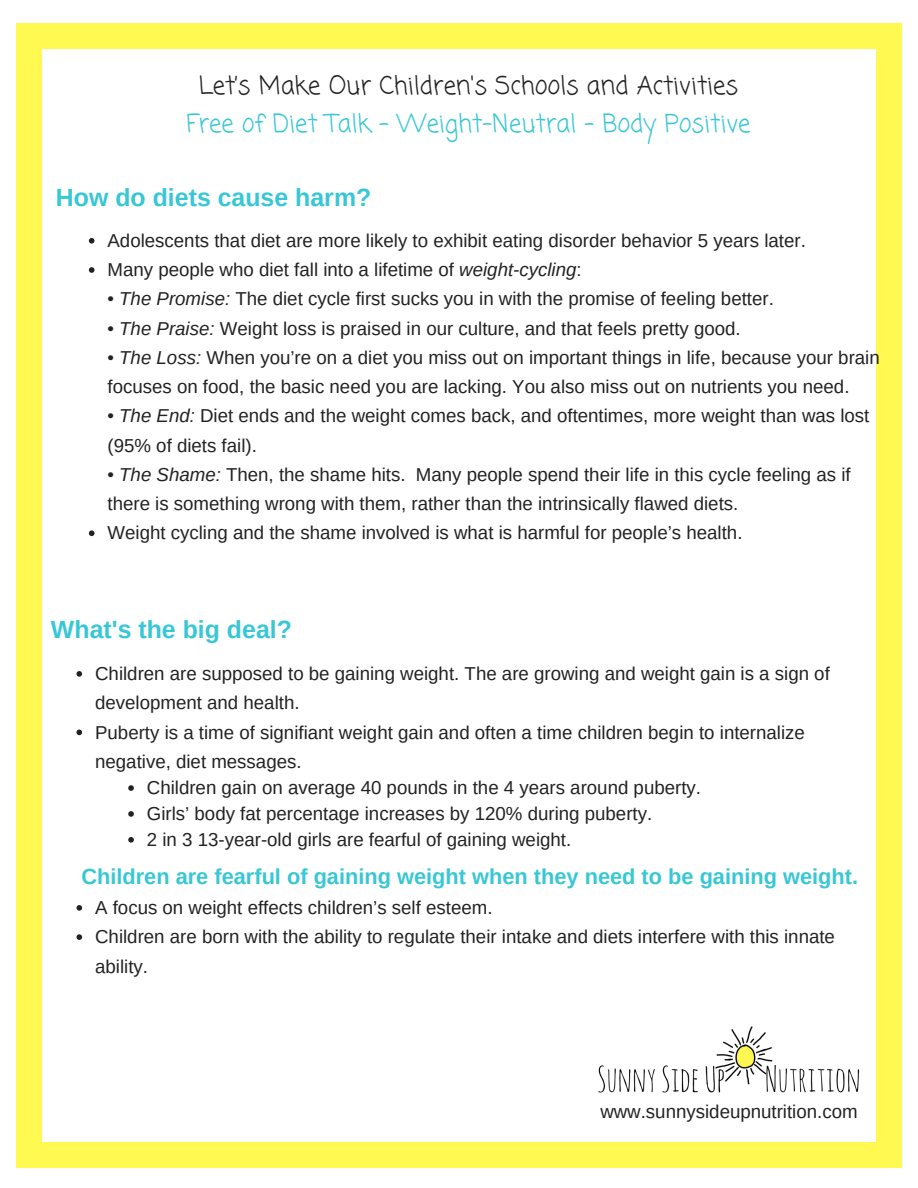
<style>
.page{position:relative;width:918px;height:1188px;background:#fff}
.page>*{position:absolute;margin:0;border:0;box-sizing:border-box;transform-origin:0 0}
.t1{font:24.9px "Coming Soon";color:#222}
.t2{font:24.9px "Coming Soon";color:#38c7d5}
.t3{font:700 24.9px "Arimo";color:#38c7d5}
.t4{font:700 21.75px "Arimo";color:#38c7d5}
.t5{font:18.75px/29.2px "Arimo";color:#222}
.s1{font-style:italic}
</style>
<div class="page">
<div style="left:876px;top:1142px;width:26px;height:25px;background:#fff952"></div>
<div style="left:16px;top:47px;width:26px;height:1096px;background:#fff952"></div>
<div style="left:16px;top:1142px;width:26px;height:25px;background:#fff952"></div>
<div style="left:876px;top:47px;width:26px;height:1096px;background:#fff952"></div>
<div style="left:40px;top:1142px;width:838px;height:25px;background:#fff952"></div>
<div style="left:876px;top:23px;width:26px;height:26px;background:#fff952"></div>
<div style="left:16px;top:23px;width:26px;height:26px;background:#fff952"></div>
<div style="left:40px;top:23px;width:838px;height:26px;background:#fff952"></div>
<svg style="left:76px;top:671px;width:6px;height:6px"></svg>
<svg style="left:76px;top:730px;width:6px;height:5px"></svg>
<svg style="left:76px;top:905px;width:6px;height:6px"></svg>
<svg style="left:76px;top:934px;width:6px;height:6px"></svg>
<svg style="left:89px;top:238px;width:5px;height:6px"></svg>
<svg style="left:89px;top:267px;width:5px;height:6px"></svg>
<svg style="left:89px;top:530px;width:5px;height:6px"></svg>
<svg style="left:128px;top:785px;width:6px;height:6px"></svg>
<svg style="left:128px;top:811px;width:6px;height:6px"></svg>
<svg style="left:128px;top:837px;width:6px;height:6px"></svg>
<img style="left:598px;top:1026px;width:262px;height:67px">
<h1 class="t1" style="left:199px;top:68px;width:541px">Let’s Make Our Children's Schools and Activities</h1>
<h1 class="t2" style="left:187px;top:106px;width:565px">Free of Diet Talk - Weight-Neutral - Body Positive</h1>
<h1 class="t3" style="left:56px;top:183px;width:317px">How do diets cause harm?</h1>
<p class="t5" style="left:108px;top:226px;width:700px">Adolescents that diet are more likely to exhibit eating disorder behavior 5 years later.<br>Many people who diet fall into a lifetime of <span class="s1">weight-cycling</span>:</p>
<p class="t5" style="left:108px;top:284px;width:668px">• <span class="s1">The Promise:</span> The diet cycle first sucks you in with the promise of feeling better.</p>
<p class="t5" style="left:108px;top:314px;width:635px">• <span class="s1">The Praise:</span> Weight loss is praised in our culture, and that feels pretty good.</p>
<p class="t5" style="left:108px;top:343px;width:774px">• <span class="s1">The Loss:</span> When you’re on a diet you miss out on important things in life, because your brain focuses on food, the basic need you are lacking. You also miss out on nutrients you need.</p>
<p class="t5" style="left:108px;top:401px;width:763px">• <span class="s1">The End:</span> Diet ends and the weight comes back, and oftentimes, more weight than was lost (95% of diets fail).</p>
<p class="t5" style="left:108px;top:460px;width:745px">• <span class="s1">The Shame:</span> Then, the shame hits. Many people spend their life in this cycle feeling as if there is something wrong with them, rather than the intrinsically flawed diets.<br>Weight cycling and the shame involved is what is harmful for people’s health.</p>
<h1 class="t3" style="left:51px;top:615px;width:242px">What's the big deal?</h1>
<p class="t5" style="left:95px;top:659px;width:736px">Children are supposed to be gaining weight. The are growing and weight gain is a sign of development and health.<br>Puberty is a time of signifiant weight gain and often a time children begin to internalize negative, diet messages.</p>
<p class="t5" style="left:147px;top:775px;width:556px;line-height:25.8px">Children gain on average 40 pounds in the 4 years around puberty.<br>Girls’ body fat percentage increases by 120% during puberty.<br>2 in 3 13-year-old girls are fearful of gaining weight.</p>
<p class="t4" style="left:81px;top:865px;width:778px">Children are fearful of gaining weight when they need to be gaining weight.</p>
<p class="t5" style="left:95px;top:893px;width:741px">A focus on weight effects children’s self esteem.<br>Children are born with the ability to regulate their intake and diets interfere with this innate ability.</p>
<p class="t5" style="left:600px;top:1097px;width:259px">www.sunnysideupnutrition.com</p>
</div>
